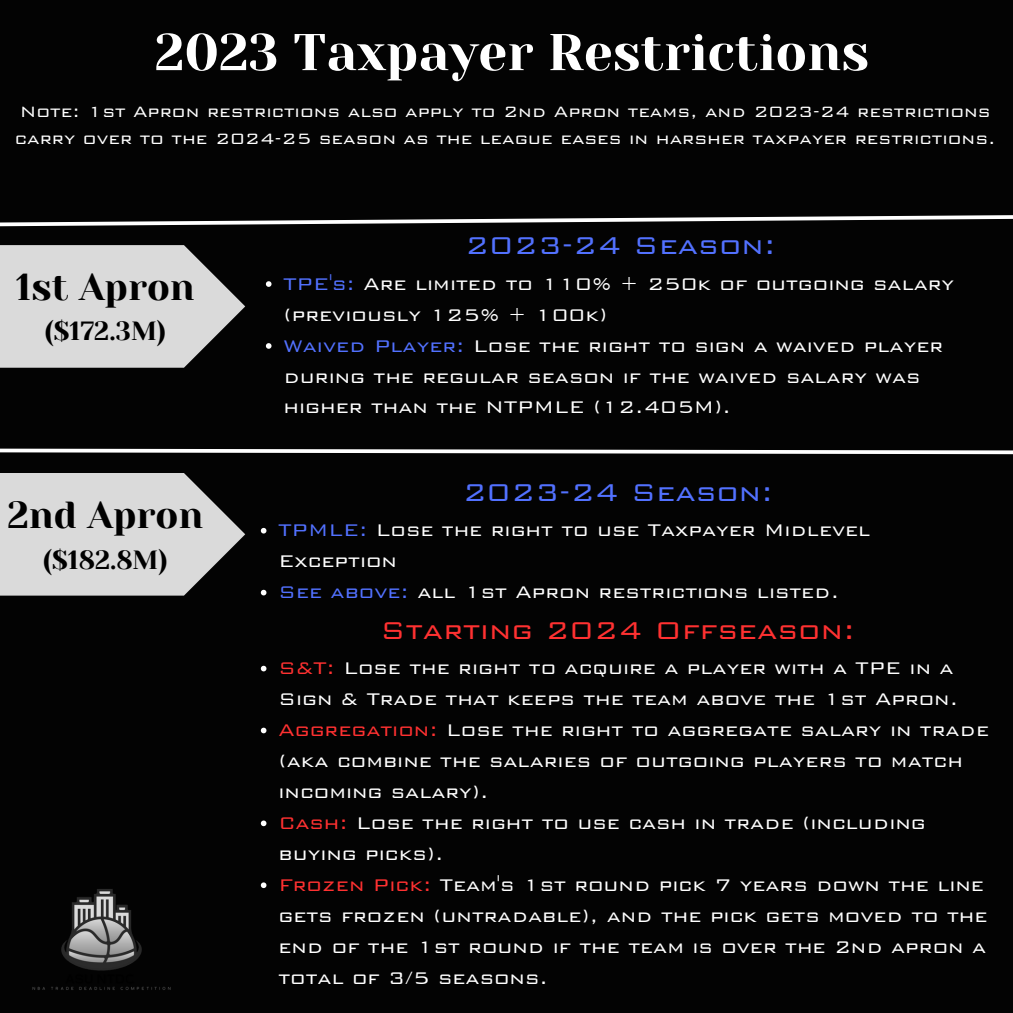
<style>
.page{position:relative;width:1013px;height:1013px;background:#fff}
.page>*{position:absolute;margin:0;border:0;box-sizing:border-box;transform-origin:0 0}
.t1{font:51.62px "Yeseva One";color:#fff}
.t2{font:37.5px "Yeseva One";color:#000}
.t3{font:300 32.5px "Bank Gothic BT";color:#5271ff}
.t4{font:300 32.5px "Bank Gothic BT";color:#ff3131}
.t5{font:26.25px "Yeseva One";color:#000}
.t6{font:300 22.5px/31px "Bank Gothic BT";color:#fff}
.t7{font:300 20px/27.2px "Bank Gothic BT";color:#fff}
.s1{color:#5271ff}
.s2{color:#ff3131}
</style>
<div class="page">
<div style="left:0;top:0;width:1012px;height:1012px;background:#030303"></div>
<svg style="left:261px;top:528px;width:5px;height:5px"></svg>
<svg style="left:261px;top:590px;width:5px;height:5px"></svg>
<svg style="left:261px;top:665px;width:5px;height:6px"></svg>
<svg style="left:261px;top:727px;width:5px;height:6px"></svg>
<svg style="left:261px;top:820px;width:5px;height:6px"></svg>
<svg style="left:261px;top:882px;width:5px;height:6px"></svg>
<svg style="left:0;top:245px;width:245px;height:123px"></svg>
<svg style="left:0;top:448px;width:1012px;height:7px"></svg>
<svg style="left:0;top:215px;width:1012px;height:12px"></svg>
<svg style="left:0;top:473px;width:245px;height:122px"></svg>
<svg style="left:266px;top:281px;width:5px;height:6px"></svg>
<svg style="left:266px;top:343px;width:5px;height:6px"></svg>
<img style="left:32px;top:889px;width:139px;height:101px">
<p class="t1" style="left:155px;top:23px;width:716px">2023 Taxpayer Restrictions</p>
<p class="t7" style="left:15px;top:98px;width:982px">Note: 1st Apron restrictions also apply to 2nd Apron teams, and 2023-24 restrictions carry over to the 2024-25 season as the league eases in harsher taxpayer restrictions.</p>
<p class="t2" style="left:16px;top:265px;width:180px">1st Apron</p>
<p class="t5" style="left:45px;top:316px;width:123px">($172.3M)</p>
<p class="t2" style="left:7px;top:493px;width:197px">2nd Apron</p>
<p class="t5" style="left:43px;top:545px;width:126px">($182.8M)</p>
<h2 class="t3" style="left:465px;top:228px;width:312px">2023-24 Season:</h2>
<p class="t6" style="left:283px;top:268px;width:672px"><span class="s1">TPE's:</span> Are limited to 110% + 250k of outgoing salary (previously 125% + 100k)</p>
<p class="t6" style="left:283px;top:329px;width:661px"><span class="s1">Waived Player:</span> Lose the right to sign a waived player during the regular season if the waived salary was higher than the NTPMLE (12.405M).</p>
<h1 class="t3" style="left:462px;top:474px;width:312px">2023-24 Season:</h1>
<p class="t6" style="left:278px;top:514px;width:593px"><span class="s1">TPMLE:</span> Lose the right to use Taxpayer Midlevel<br>Exception</p>
<h3 class="t6" style="left:278px;top:576px;width:562px"><span class="s1">See above:</span> all 1st Apron restrictions listed.</h3>
<h2 class="t4" style="left:380px;top:612px;width:476px">Starting 2024 Offseason:</h2>
<p class="t6" style="left:278px;top:652px;width:681px"><span class="s2">S&amp;T:</span> Lose the right to acquire a player with a TPE in a<br>Sign &amp; Trade that keeps the team above the 1st Apron.</p>
<p class="t6" style="left:278px;top:714px;width:712px"><span class="s2">Aggregation:</span> Lose the right to aggregate salary in trade (aka combine the salaries of outgoing players to match incoming salary).</p>
<h3 class="t6" style="left:278px;top:807px;width:649px"><span class="s2">Cash:</span> Lose the right to use cash in trade (including buying picks).</h3>
<h2 class="t6" style="left:278px;top:869px;width:710px"><span class="s2">Frozen Pick:</span> Team's 1st round pick 7 years down the line gets frozen (untradable), and the pick gets moved to the end of the 1st round if the team is over the 2nd apron a total of 3/5 seasons.</h2>
</div>
